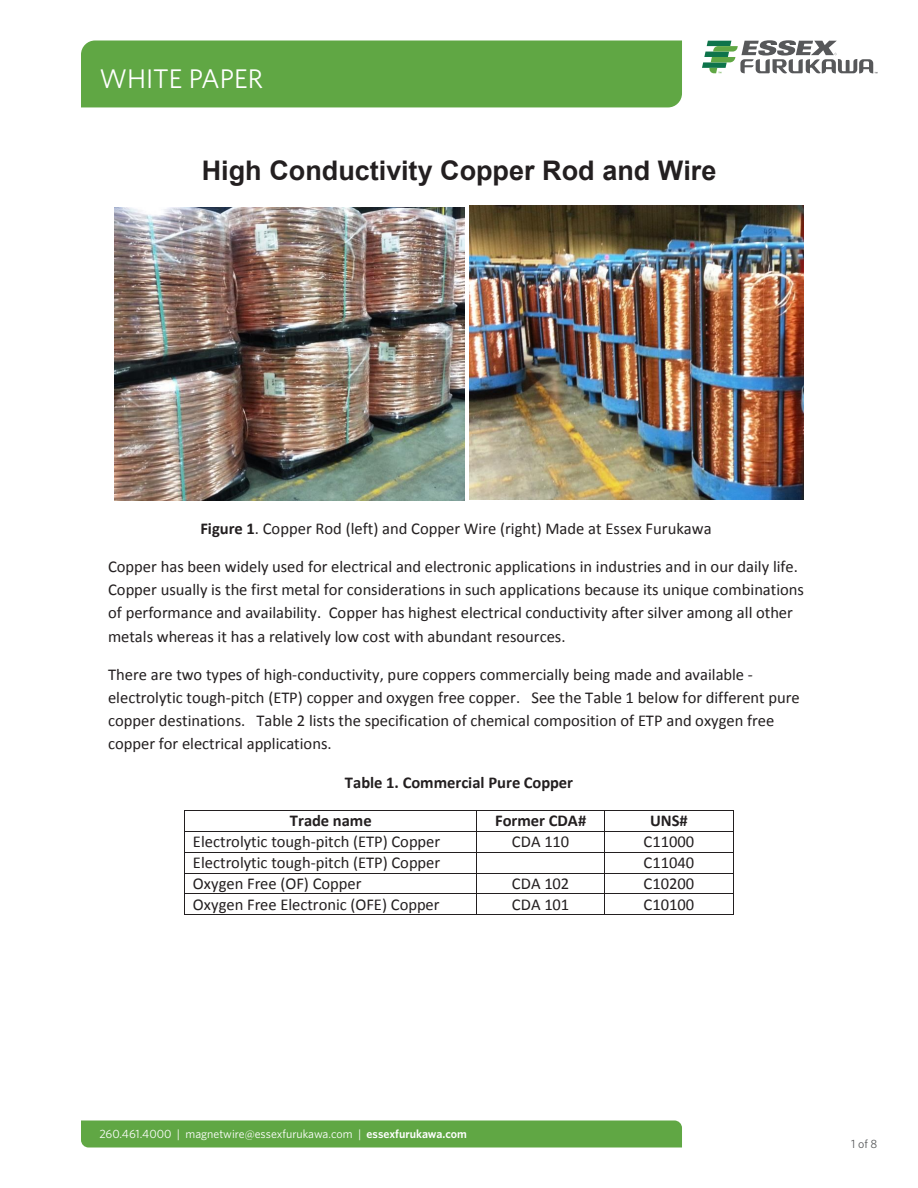
<style>
.page{position:relative;width:918px;height:1188px;background:#fff}
.page>*{position:absolute;margin:0;border:0;box-sizing:border-box;transform-origin:0 0}
.t1{font:700 27px "Arial";color:#231f20}
.t2{font:27px "Whitney";color:#fff}
.t3{font:16.5px/23.2px "Calibri";color:#231f20}
.t4{font:700 16.5px "Calibri";color:#231f20}
.t5{font:12px "Whitney";color:#fff}
.t6{font:12px "Whitney";color:#57585a}
.s1{font-weight:700}
.s2{font-weight:600}
</style>
<div class="page">
<div style="left:81px;top:40px;width:601px;height:67px;background:#60a744"></div>
<svg style="left:81px;top:1120px;width:601px;height:28px;background:#65aa4a"></svg>
<svg style="left:702px;top:40px;width:176px;height:33px"></svg>
<hr style="left:185px;top:810px;width:291px;height:1px;background:#231f20">
<hr style="left:477px;top:810px;width:128px;height:1px;background:#231f20">
<hr style="left:605px;top:810px;width:128px;height:1px;background:#231f20">
<hr style="left:185px;top:831px;width:291px;height:1px;background:#231f20">
<hr style="left:477px;top:831px;width:128px;height:1px;background:#231f20">
<hr style="left:605px;top:831px;width:128px;height:1px;background:#231f20">
<hr style="left:185px;top:852px;width:291px;height:1px;background:#231f20">
<hr style="left:477px;top:852px;width:128px;height:1px;background:#231f20">
<hr style="left:605px;top:852px;width:128px;height:1px;background:#231f20">
<hr style="left:185px;top:873px;width:291px;height:1px;background:#231f20">
<hr style="left:477px;top:873px;width:128px;height:1px;background:#231f20">
<hr style="left:605px;top:873px;width:128px;height:1px;background:#231f20">
<hr style="left:185px;top:894px;width:291px;height:1px;background:#231f20">
<hr style="left:477px;top:894px;width:128px;height:1px;background:#231f20">
<hr style="left:605px;top:894px;width:128px;height:1px;background:#231f20">
<hr style="left:185px;top:915px;width:291px;height:1px;background:#231f20">
<svg style="left:476px;top:810px;width:1px;height:105px"></svg>
<hr style="left:477px;top:915px;width:128px;height:1px;background:#231f20">
<hr style="left:605px;top:915px;width:128px;height:1px;background:#231f20">
<svg style="left:733px;top:810px;width:1px;height:105px"></svg>
<img style="left:115px;top:208px;width:350px;height:292px">
<img style="left:470px;top:205px;width:333px;height:294px">
<h1 class="t2" style="left:99px;top:61px;width:165px">WHITE PAPER</h1>
<p class="t1" style="left:202px;top:152px;width:516px">High Conductivity Copper Rod and Wire</p>
<p class="t3" style="left:200px;top:517px;width:513px"><span class="s1">Figure 1</span>. Copper Rod (left) and Copper Wire (right) Made at Essex Furukawa</p>
<p class="t3" style="left:108px;top:555px;width:697px">Copper has been widely used for electrical and electronic applications in industries and in our daily life.<br>Copper usually is the first metal for considerations in such applications because its unique combinations of performance and availability. Copper has highest electrical conductivity after silver among all other metals whereas it has a relatively low cost with abundant resources.</p>
<p class="t3" style="left:108px;top:663px;width:693px">There are two types of high-conductivity, pure coppers commercially being made and available - electrolytic tough-pitch (ETP) copper and oxygen free copper. See the Table 1 below for different pure copper destinations. Table 2 lists the specification of chemical composition of ETP and oxygen free copper for electrical applications.</p>
<p class="t4" style="left:345px;top:772px;width:230px">Table 1. Commercial Pure Copper</p>
<p class="t4" style="left:290px;top:810px;width:83px">Trade name</p>
<p class="t4" style="left:495px;top:810px;width:93px">Former CDA#</p>
<p class="t4" style="left:650px;top:810px;width:39px">UNS#</p>
<p class="t3" style="left:193px;top:830px;width:249px">Electrolytic tough-pitch (ETP) Copper</p>
<p class="t3" style="left:512px;top:830px;width:59px">CDA 110</p>
<p class="t3" style="left:644px;top:830px;width:52px">C11000</p>
<p class="t3" style="left:193px;top:851px;width:249px">Electrolytic tough-pitch (ETP) Copper</p>
<p class="t3" style="left:644px;top:851px;width:52px">C11040</p>
<p class="t3" style="left:193px;top:872px;width:170px">Oxygen Free (OF) Copper</p>
<p class="t3" style="left:512px;top:872px;width:59px">CDA 102</p>
<p class="t3" style="left:644px;top:872px;width:52px">C10200</p>
<p class="t3" style="left:193px;top:893px;width:248px">Oxygen Free Electronic (OFE) Copper</p>
<p class="t3" style="left:512px;top:893px;width:59px">CDA 101</p>
<p class="t3" style="left:644px;top:893px;width:52px">C10100</p>
<p class="t5" style="left:99px;top:1126px;width:369px">260.461.4000 | magnetwire@essexfurukawa.com | <span class="s2">essexfurukawa.com</span></p>
<p class="t6" style="left:851px;top:1135px;width:28px">1 of 8</p>
</div>
